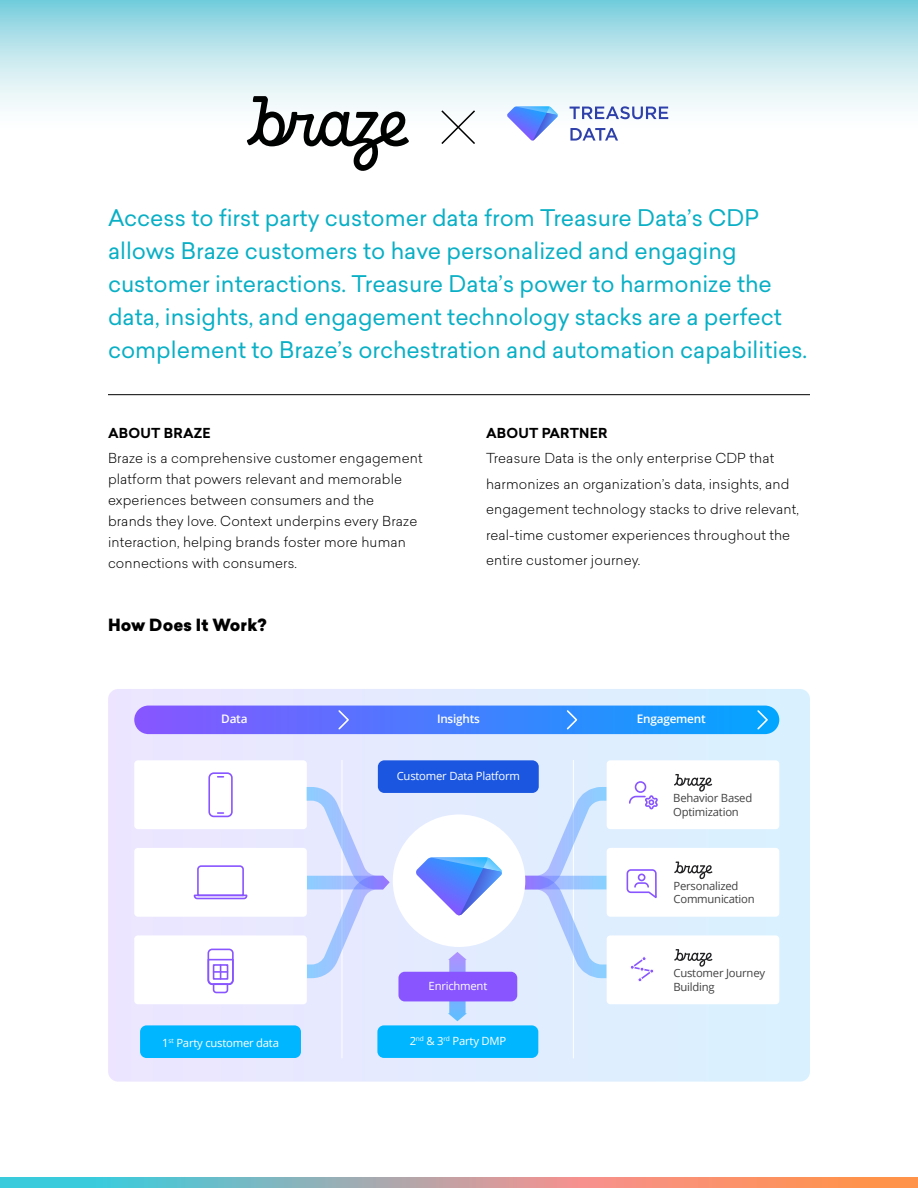
<style>
.page{position:relative;width:918px;height:1188px;background:#fff}
.page>*{position:absolute;margin:0;border:0;box-sizing:border-box;transform-origin:0 0}
.t1{font:22.5px/33px "Sailec";color:#09afc5}
.t2{font:900 16.5px "Sailec";letter-spacing:.01em;color:#000}
.t3{font:300 13.5px/21px "Sailec";letter-spacing:.01em;color:#000}
.t4{font:700 13.5px "Sailec";letter-spacing:.01em;color:#000}
.t5{font:600 11.85px "Open Sans";letter-spacing:-.02em;color:#fff}
.t6{font:11.25px/13.5px "Open Sans";letter-spacing:-.02em;color:#424242}
.t7{font:11.25px "Open Sans";letter-spacing:-.02em;color:#fff}
</style>
<div class="page">
<svg style="left:0;top:0;width:918px;height:128px"></svg>
<svg style="left:0;top:1177px;width:918px;height:11px"></svg>
<hr style="left:108px;top:394px;width:702px;height:1px;background:#000">
<svg style="left:247px;top:96px;width:162px;height:75px"></svg>
<svg style="left:440px;top:109px;width:37px;height:35px"></svg>
<svg style="left:108px;top:689px;width:702px;height:393px"></svg>
<div style="left:134px;top:760px;width:173px;height:69px;background:#fff;border-radius:4px"></div>
<div style="left:140px;top:1025px;width:161px;height:33px;background:#00b6ff;border-radius:6px"></div>
<div style="left:377px;top:1025px;width:161px;height:33px;background:#00b6ff;border-radius:6px"></div>
<div style="left:134px;top:706px;width:645px;height:28px;background:linear-gradient(to right,#85f,#01a6ff);border-radius:14px"></div>
<hr style="left:573px;top:760px;width:1px;height:298px;background:#fff">
<hr style="left:342px;top:760px;width:1px;height:298px;background:#fff">
<div style="left:378px;top:760px;width:161px;height:33px;background:#1a56df;border-radius:6px"></div>
<svg style="left:337px;top:709px;width:13px;height:22px"></svg>
<svg style="left:565px;top:709px;width:14px;height:22px"></svg>
<svg style="left:756px;top:709px;width:13px;height:22px"></svg>
<div style="left:208px;top:772px;width:25px;height:45px;border:2px solid #85f;border-radius:5px"></div>
<svg style="left:524px;top:787px;width:84px;height:191px"></svg>
<svg style="left:525px;top:876px;width:82px;height:13px"></svg>
<svg style="left:307px;top:787px;width:83px;height:191px"></svg>
<div style="left:607px;top:848px;width:172px;height:69px;background:#fff;border-radius:4px"></div>
<div style="left:607px;top:760px;width:172px;height:69px;background:#fff;border-radius:4px"></div>
<div style="left:607px;top:935px;width:172px;height:69px;background:#fff;border-radius:4px"></div>
<div style="left:134px;top:848px;width:173px;height:69px;background:#fff;border-radius:4px"></div>
<div style="left:134px;top:935px;width:173px;height:69px;background:#fff;border-radius:4px"></div>
<svg style="left:626px;top:869px;width:31px;height:30px"></svg>
<div style="left:208px;top:949px;width:26px;height:36px;border:2px solid #85f;border-radius:4px"></div>
<svg style="left:207px;top:958px;width:27px;height:36px"></svg>
<svg style="left:193px;top:865px;width:55px;height:35px"></svg>
<svg style="left:448px;top:952px;width:19px;height:69px"></svg>
<div style="left:398px;top:972px;width:119px;height:29px;background:#85f;border-radius:6px"></div>
<div style="left:393px;top:814px;width:132px;height:133px;background:#fff;border-radius:50%"></div>
<svg style="left:416px;top:857px;width:86px;height:59px"></svg>
<svg style="left:630px;top:956px;width:24px;height:26px"></svg>
<div style="left:635px;top:781px;width:11px;height:12px;border:2px solid #85f;border-radius:50%"></div>
<svg style="left:629px;top:795px;width:29px;height:15px"></svg>
<svg style="left:674px;top:774px;width:38px;height:18px"></svg>
<svg style="left:674px;top:862px;width:39px;height:18px"></svg>
<svg style="left:674px;top:949px;width:39px;height:18px"></svg>
<svg style="left:570px;top:106px;width:98px;height:13px"></svg>
<svg style="left:570px;top:128px;width:48px;height:13px"></svg>
<svg style="left:507px;top:106px;width:51px;height:35px"></svg>
<p class="t1" style="left:108px;top:201px;width:701px">Access to first party customer data from Treasure Data’s CDP allows Braze customers to have personalized and engaging customer interactions. Treasure Data’s power to harmonize the data, insights, and engagement technology stacks are a perfect complement to Braze’s orchestration and automation capabilities.</p>
<p class="t4" style="left:108px;top:423px;width:104px">ABOUT BRAZE</p>
<p class="t3" style="left:108px;top:448px;width:316px">Braze is a comprehensive customer engagement platform that powers relevant and memorable experiences between consumers and the<br>brands they love. Context underpins every Braze interaction, helping brands foster more human connections with consumers.</p>
<p class="t2" style="left:108px;top:613px;width:160px">How Does It Work?</p>
<p class="t4" style="left:486px;top:423px;width:123px">ABOUT PARTNER</p>
<p class="t3" style="left:486px;top:445px;width:314px;line-height:25.5px">Treasure Data is the only enterprise CDP that harmonizes an organization’s data, insights, and engagement technology stacks to drive relevant, real-time customer experiences throughout the entire customer journey.</p>
<p class="t5" style="left:437px;top:711px;width:44px">Insights</p>
<p class="t5" style="left:221px;top:711px;width:28px">Data</p>
<p class="t5" style="left:637px;top:711px;width:70px">Engagement</p>
<p class="t7" style="left:162px;top:1035px;width:118px">1<sup>st</sup> Party customer data</p>
<p class="t7" style="left:397px;top:768px;width:125px">Customer Data Platform</p>
<p class="t7" style="left:429px;top:978px;width:60px">Enrichment</p>
<p class="t7" style="left:410px;top:1033px;width:98px">2<sup>nd</sup> &amp; 3<sup>rd</sup> Party DMP</p>
<p class="t6" style="left:673px;top:791px;width:81px">Behavior Based<br>Optimization</p>
<p class="t6" style="left:674px;top:879px;width:83px">Personalized<br>Communication</p>
<p class="t6" style="left:674px;top:966px;width:93px">Customer Journey<br>Building</p>
</div>
